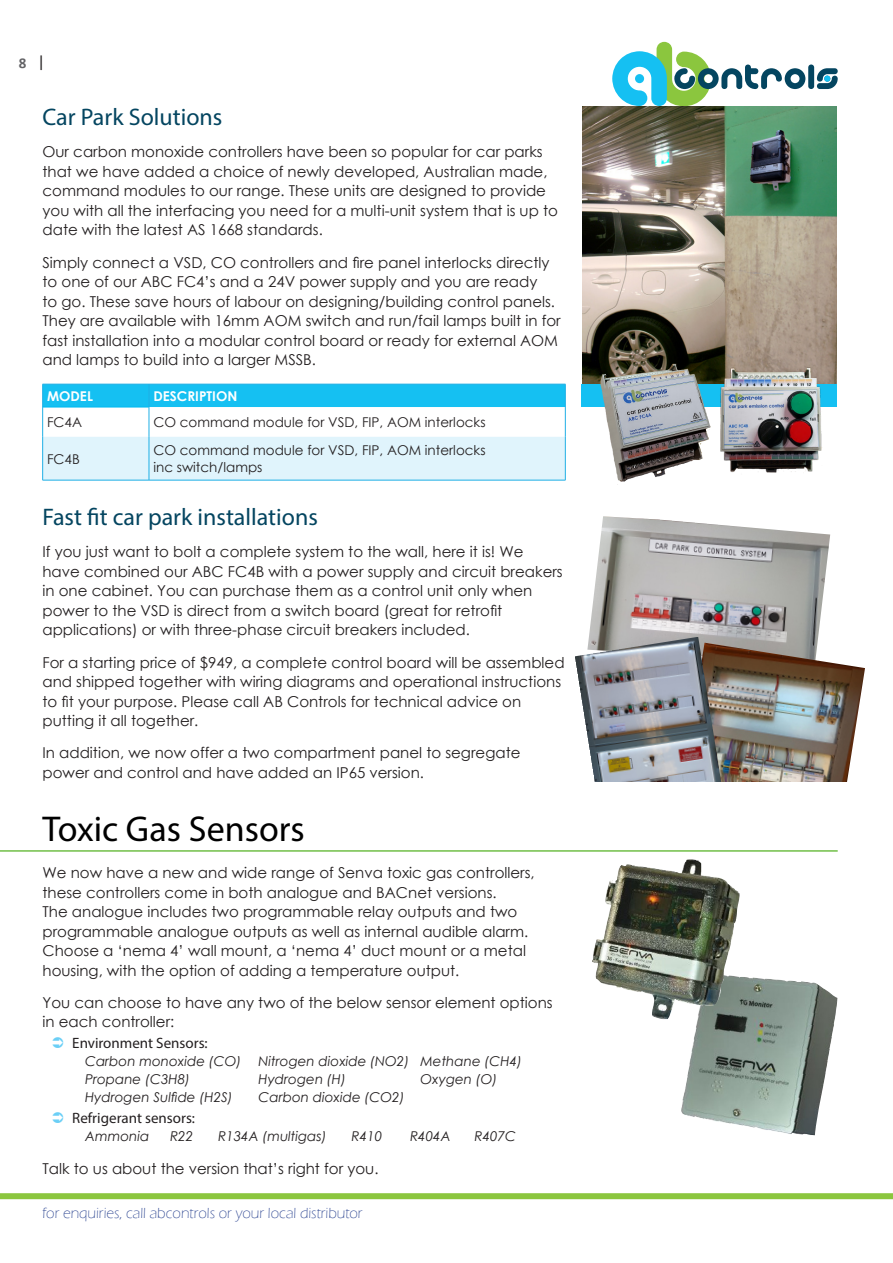
<style>
.page{position:relative;width:893px;height:1263px;background:#fff}
.page>*{position:absolute;margin:0;border:0;box-sizing:border-box;transform-origin:0 0}
.t1{font:36px "Myriad Pro";color:#000}
.t2{font:24px "Myriad Pro";color:#044560}
.t3{font:15px/19.5px "Century Gothic";color:#231f20}
.t4{font:300 15px "Eras ITC";color:#253f8e}
.t5{font:15px "Myriad Pro";color:#231f20}
.t6{font:700 15px "Calibri";color:#636366}
.t7{font:italic 13.5px "Century Gothic";color:#231f20}
.t8{font:13.5px/16.2px "Century Gothic";color:#231f20}
.t9{font:700 13.5px "Century Gothic";color:#fff}
.s1{font-weight:400;font-size:16.5px;color:#231f20}
</style>
<div class="page">
<div style="left:0;top:1193px;width:893px;height:6px;background:#8bc63e"></div>
<svg style="left:612px;top:42px;width:226px;height:64px"></svg>
<img style="left:583px;top:106px;width:254px;height:278px">
<div style="left:581px;top:384px;width:256px;height:23px;background:#15c0f2"></div>
<div style="left:43px;top:437px;width:522px;height:43px;background:#e0f4fc"></div>
<div style="left:42px;top:384px;width:524px;height:23px;background:#15c0f2"></div>
<hr style="left:42px;top:407px;width:1px;height:30px;background:#1fafe5">
<hr style="left:149px;top:407px;width:1px;height:30px;background:#1fafe5">
<hr style="left:565px;top:407px;width:1px;height:30px;background:#1fafe5">
<hr style="left:42px;top:437px;width:1px;height:43px;background:#1fafe5">
<hr style="left:149px;top:437px;width:1px;height:43px;background:#1fafe5">
<hr style="left:565px;top:437px;width:1px;height:43px;background:#1fafe5">
<hr style="left:42px;top:480px;width:107px;height:1px;background:#1fafe5">
<hr style="left:149px;top:480px;width:416px;height:1px;background:#1fafe5">
<hr style="left:43px;top:407px;width:106px;height:1px;background:#00baf1">
<img style="left:596px;top:362px;width:116px;height:123px">
<img style="left:719px;top:367px;width:103px;height:106px">
<img style="left:589px;top:516px;width:241px;height:127px">
<img style="left:723px;top:643px;width:142px;height:139px">
<img style="left:575px;top:637px;width:148px;height:145px">
<img style="left:681px;top:977px;width:156px;height:158px">
<hr style="left:0;top:850px;width:838px;height:2px;background:#70bf47">
<img style="left:592px;top:859px;width:148px;height:160px">
<p class="t6" style="left:19px;top:52px;width:28px">8 <span class="s1">|</span></p>
<h2 class="t2" style="left:42px;top:102px;width:181px">Car Park Solutions</h2>
<p class="t3" style="left:42px;top:142px;width:517px">Our carbon monoxide controllers have been so popular for car parks that we have added a choice of newly developed, Australian made, command modules to our range. These units are designed to provide you with all the interfacing you need for a multi-unit system that is up to date with the latest AS 1668 standards.</p>
<p class="t3" style="left:42px;top:252px;width:520px">Simply connect a VSD, CO controllers and fire panel interlocks directly to one of our ABC FC4’s and a 24V power supply and you are ready<br>to go. These save hours of labour on designing/building control panels.<br>They are available with 16mm AOM switch and run/fail lamps built in for fast installation into a modular control board or ready for external AOM and lamps to build into a larger MSSB.</p>
<p class="t9" style="left:47px;top:385px;width:47px">MODEL</p>
<p class="t9" style="left:153px;top:385px;width:85px">DESCRIPTION</p>
<p class="t8" style="left:47px;top:414px;width:36px">FC4A</p>
<p class="t8" style="left:153px;top:414px;width:334px">CO command module for VSD, FIP, AOM interlocks</p>
<p class="t8" style="left:47px;top:450px;width:34px">FC4B</p>
<p class="t8" style="left:153px;top:442px;width:334px">CO command module for VSD, FIP, AOM interlocks inc switch/lamps</p>
<h2 class="t2" style="left:42px;top:502px;width:277px">Fast fit car park installations</h2>
<p class="t3" style="left:42px;top:542px;width:522px">If you just want to bolt a complete system to the wall, here it is! We have combined our ABC FC4B with a power supply and circuit breakers in one cabinet. You can purchase them as a control unit only when power to the VSD is direct from a switch board (great for retrofit applications) or with three-phase circuit breakers included.</p>
<p class="t3" style="left:42px;top:652px;width:524px">For a starting price of $949, a complete control board will be assembled and shipped together with wiring diagrams and operational instructions to fit your purpose. Please call AB Controls for technical advice on putting it all together.</p>
<p class="t3" style="left:42px;top:743px;width:480px">In addition, we now offer a two compartment panel to segregate power and control and have added an IP65 version.</p>
<h1 class="t1" style="left:43px;top:807px;width:264px">Toxic Gas Sensors</h1>
<p class="t3" style="left:43px;top:863px;width:494px">We now have a new and wide range of Senva toxic gas controllers, these controllers come in both analogue and BACnet versions.<br>The analogue includes two programmable relay outputs and two programmable analogue outputs as well as internal audible alarm.<br>Choose a ‘nema 4’ wall mount, a ‘nema 4’ duct mount or a metal housing, with the option of adding a temperature output.</p>
<p class="t3" style="left:43px;top:992px;width:512px">You can choose to have any two of the below sensor element options in each controller:</p>
<p class="t5" style="left:72px;top:1034px;width:137px">Environment Sensors:</p>
<p class="t7" style="left:85px;top:1052px;width:158px">Carbon monoxide (CO)</p>
<p class="t7" style="left:259px;top:1052px;width:265px">Nitrogen dioxide (NO2) Methane (CH4)</p>
<p class="t7" style="left:85px;top:1070px;width:107px">Propane (C3H8)</p>
<p class="t7" style="left:259px;top:1070px;width:89px">Hydrogen (H)</p>
<p class="t7" style="left:421px;top:1070px;width:78px">Oxygen (O)</p>
<p class="t7" style="left:85px;top:1088px;width:149px">Hydrogen Sulfide (H2S)</p>
<p class="t7" style="left:259px;top:1088px;width:148px">Carbon dioxide (CO2)</p>
<p class="t5" style="left:72px;top:1109px;width:124px">Refrigerant sensors:</p>
<p class="t7" style="left:85px;top:1127px;width:66px">Ammonia</p>
<p class="t7" style="left:170px;top:1127px;width:25px">R22</p>
<p class="t7" style="left:218px;top:1127px;width:110px">R134A (multigas)</p>
<p class="t7" style="left:352px;top:1127px;width:32px">R410</p>
<p class="t7" style="left:410px;top:1127px;width:42px">R404A</p>
<p class="t7" style="left:475px;top:1127px;width:43px">R407C</p>
<p class="t3" style="left:43px;top:1158px;width:337px">Talk to us about the version that’s right for you.</p>
<p class="t4" style="left:43px;top:1205px;width:322px">for enquiries, call abcontrols or your local distributor</p>
</div>
